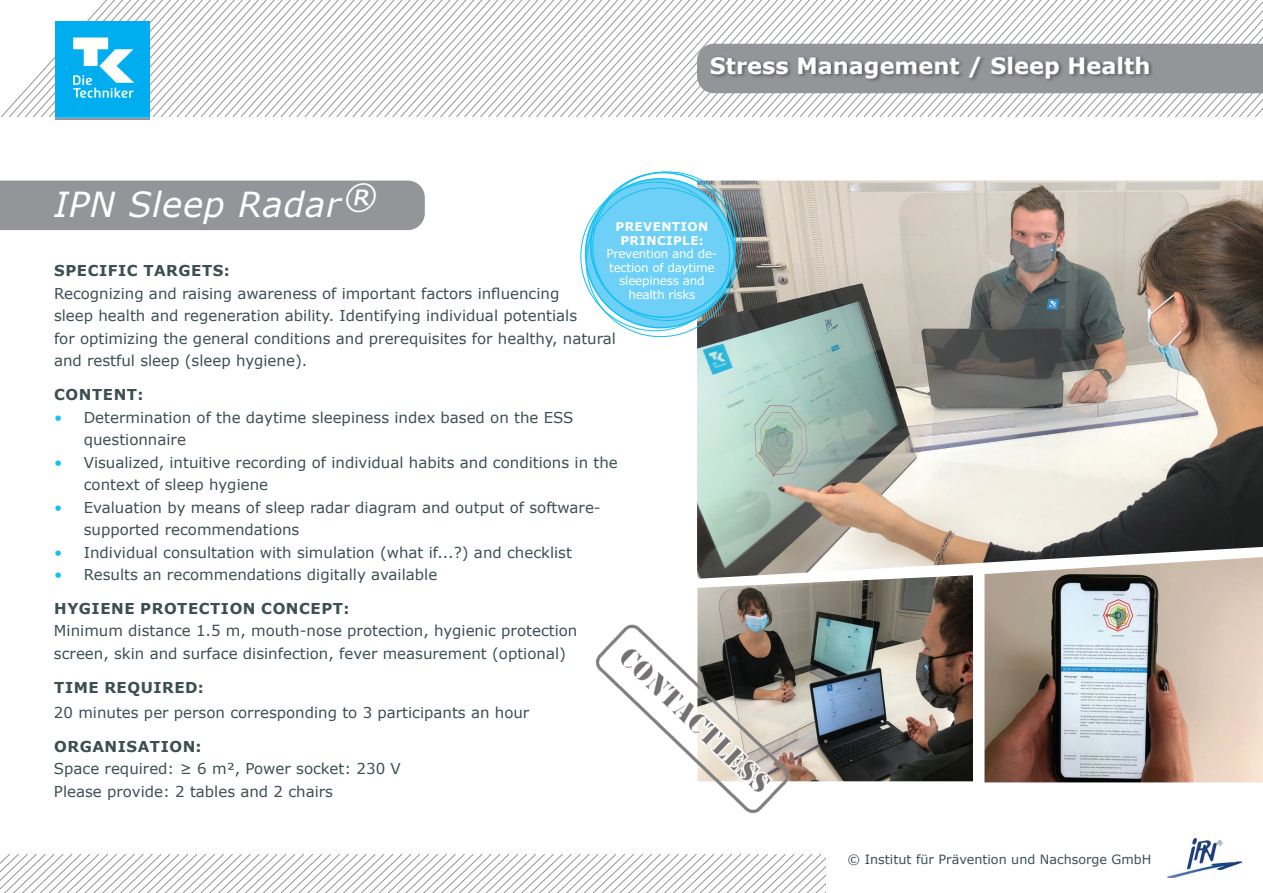
<style>
.page{position:relative;width:1263px;height:893px;background:#fff}
.page>*{position:absolute;margin:0;border:0;box-sizing:border-box;transform-origin:0 0}
.t1{font:italic 34.5px "Verdana";letter-spacing:.02em;color:#fff}
.t2{font:700 22.5px "Verdana";color:#fff}
.t3{font:15px/22.5px "Verdana";color:#3d4f51}
.t4{font:700 15px "Verdana";letter-spacing:.035em;color:#3d4f51}
.t5{font:12.75px "Verdana";color:#3d4f51}
.t6{font:12px/13.5px "Verdana";letter-spacing:-.02em;color:#fff;text-align:center}
.t7{font:700 12px/13.5px "Verdana";letter-spacing:.035em;color:#fff;text-align:center}
.s1{color:#15c0f2}
</style>
<div class="page">
<img style="left:697px;top:181px;width:566px;height:394px">
<img style="left:697px;top:575px;width:276px;height:206px">
<img style="left:984px;top:557px;width:279px;height:225px">
<svg style="left:0;top:854px;width:826px;height:39px"></svg>
<div style="left:0;top:181px;width:425px;height:49px;background:#939598"></div>
<img style="left:1167px;top:838px;width:74px;height:39px">
<svg style="left:1px;top:0;width:1262px;height:118px"></svg>
<div style="left:710px;top:55px;width:444px;height:28px;background:#231f20;opacity:.45"></div>
<img style="left:583px;top:622px;width:252px;height:234px">
<div style="left:586px;top:179px;width:148px;height:149px;background:#6ed0f6;border-radius:50%"></div>
<h2 class="t2" style="left:710px;top:50px;width:442px">Stress Management / Sleep Health</h2>
<h1 class="t1" style="left:54px;top:180px;width:331px">IPN Sleep Radar®</h1>
<p class="t7" style="left:615px;top:220px;width:94px">PREVENTION<br>PRINCIPLE:</p>
<p class="t6" style="left:606px;top:247px;width:112px">Prevention and de&shy;tection of daytime sleepiness and health risks</p>
<p class="t4" style="left:54px;top:260px;width:177px">SPECIFIC TARGETS:</p>
<p class="t3" style="left:54px;top:282px;width:563px">Recognizing and raising awareness of important factors influencing<br>sleep health and regeneration ability. Identifying individual potentials<br>for optimizing the general conditions and prerequisites for healthy, natural and restful sleep (sleep hygiene).</p>
<p class="t4" style="left:54px;top:384px;width:91px">CONTENT:</p>
<p class="t3" style="left:84px;top:406px;width:491px;text-indent:-30px"><span class="s1">•</span> Determination of the daytime sleepiness index based on the ESS questionnaire</p>
<p class="t3" style="left:84px;top:451px;width:535px;text-indent:-30px"><span class="s1">•</span> Visualized, intuitive recording of individual habits and conditions in the context of sleep hygiene</p>
<p class="t3" style="left:84px;top:496px;width:518px;text-indent:-30px"><span class="s1">•</span> Evaluation by means of sleep radar diagram and output of software&shy;supported recommendations</p>
<p class="t3" style="left:54px;top:541px;width:519px"><span class="s1">•</span> Individual consultation with simulation (what if...?) and checklist</p>
<p class="t3" style="left:54px;top:563px;width:385px"><span class="s1">•</span> Results an recommendations digitally available</p>
<p class="t4" style="left:54px;top:598px;width:297px">HYGIENE PROTECTION CONCEPT:</p>
<p class="t3" style="left:54px;top:620px;width:525px">Minimum distance 1.5 m, mouth-nose protection, hygienic protection screen, skin and surface disinfection, fever measurement (optional)</p>
<p class="t4" style="left:54px;top:677px;width:151px">TIME REQUIRED:</p>
<p class="t3" style="left:54px;top:701px;width:477px">20 minutes per person corresponding to 3 participants an hour</p>
<p class="t4" style="left:54px;top:736px;width:149px">ORGANISATION:</p>
<p class="t3" style="left:54px;top:758px;width:348px">Space required: ≥ 6 m², Power socket: 230 V<br>Please provide: 2 tables and 2 chairs</p>
<p class="t5" style="left:848px;top:850px;width:305px">© Institut für Prävention und Nachsorge GmbH</p>
</div>
